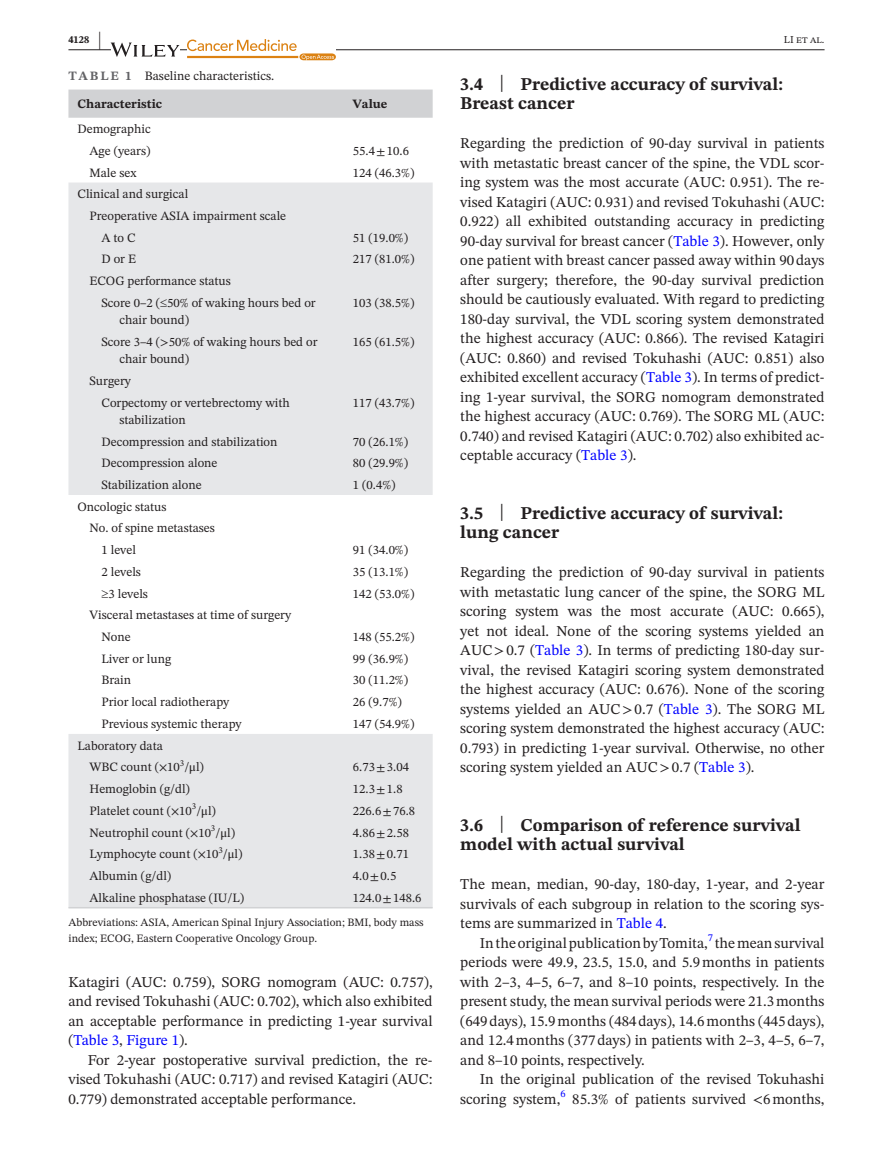
<style>
.page{position:relative;width:893px;height:1174px;background:#fff}
.page>*{position:absolute;margin:0;border:0;box-sizing:border-box;transform-origin:0 0}
.t1{font:700 18px/19.5px "STIX Two Text";color:#231f20}
.t2{font:15px/19.5px "STIX Two Text";color:#231f20;text-align:justify}
.t3{font:12.75px/21.8px "STIX Two Text";color:#231f20}
.t4{font:700 12.75px "STIX Two Text";color:#231f20}
.t5{font:11.25px/15.8px "STIX Two Text";color:#231f20}
.t6{font:10.5px "STIX Two Text";color:#231f20}
.t7{font:700 10.5px "STIX Two Text";color:#231f20}
.t8{font:10.5px "STIX Two Text";color:#00f}
.s1{font-size:21px}
.s2{font-weight:700;color:#636366}
.s3{font-family:"STIX"}
.s4{color:#00f}
.s5{font-weight:400;font-size:23.7px}
</style>
<div class="page">
<hr style="left:68px;top:49px;width:756px;height:1px;background:#231f20">
<svg style="left:111px;top:43px;width:68px;height:14px"></svg>
<svg style="left:187px;top:39px;width:149px;height:21px"></svg>
<div style="left:68px;top:90px;width:365px;height:28px;background:#d1d2d4"></div>
<svg style="left:68px;top:182px;width:365px;height:725px;fill:#e6e7e9"></svg>
<hr style="left:68px;top:907px;width:276px;height:1px;background:#d1d2d4">
<hr style="left:344px;top:907px;width:89px;height:1px;background:#d1d2d4">
<p class="t7" style="left:68px;top:32px;width:34px">4128 <span class="s1">|</span></p>
<p class="t6" style="left:784px;top:32px;width:42px">LI et al.</p>
<p class="t3" style="left:68px;top:65px;width:207px"><span class="s2">TABLE 1</span> Baseline characteristics.</p>
<p class="t4" style="left:77px;top:95px;width:86px">Characteristic</p>
<p class="t4" style="left:353px;top:95px;width:36px">Value</p>
<p class="t3" style="left:77px;top:118px;width:75px;text-align:right">Demographic<br>Age (years)</p>
<p class="t3" style="left:353px;top:140px;width:58px">55.4<span class="s3">±</span>10.6</p>
<p class="t3" style="left:89px;top:161px;width:49px">Male sex</p>
<p class="t3" style="left:353px;top:161px;width:63px">124 (46.3%)</p>
<p class="t3" style="left:77px;top:183px;width:112px">Clinical and surgical</p>
<p class="t3" style="left:89px;top:205px;width:198px">Preoperative ASIA impairment scale</p>
<p class="t3" style="left:101px;top:226px;width:36px">A to C</p>
<p class="t3" style="left:353px;top:226px;width:57px">51 (19.0%)</p>
<p class="t3" style="left:101px;top:248px;width:36px">D or E</p>
<p class="t3" style="left:353px;top:248px;width:63px">217 (81.0%)</p>
<p class="t3" style="left:101px;top:270px;width:216px;text-indent:-12px">ECOG performance status<br>Score 0–2 (≤50% of waking hours bed or</p>
<p class="t3" style="left:119px;top:309px;width:71px">chair bound)</p>
<p class="t3" style="left:353px;top:292px;width:63px">103 (38.5%)</p>
<p class="t3" style="left:119px;top:333px;width:200px;line-height:17.2px;text-indent:-18px">Score 3–4 (<span class="s3">&gt;</span>50% of waking hours bed or chair bound)</p>
<p class="t3" style="left:353px;top:331px;width:63px">165 (61.5%)</p>
<p class="t3" style="left:101px;top:369px;width:190px;text-indent:-12px">Surgery<br>Corpectomy or vertebrectomy with</p>
<p class="t3" style="left:119px;top:408px;width:68px">stabilization</p>
<p class="t3" style="left:353px;top:391px;width:63px">117 (43.7%)</p>
<p class="t3" style="left:101px;top:430px;width:178px">Decompression and stabilization</p>
<p class="t3" style="left:353px;top:430px;width:57px">70 (26.1%)</p>
<p class="t3" style="left:101px;top:452px;width:118px">Decompression alone</p>
<p class="t3" style="left:353px;top:452px;width:57px">80 (29.9%)</p>
<p class="t3" style="left:101px;top:474px;width:102px">Stabilization alone</p>
<p class="t3" style="left:353px;top:474px;width:44px">1 (0.4%)</p>
<p class="t3" style="left:77px;top:495px;width:91px">Oncologic status</p>
<p class="t3" style="left:89px;top:517px;width:127px">No. of spine metastases</p>
<p class="t3" style="left:101px;top:539px;width:36px">1 level</p>
<p class="t3" style="left:353px;top:539px;width:57px">91 (34.0%)</p>
<p class="t3" style="left:101px;top:560px;width:41px">2 levels</p>
<p class="t3" style="left:353px;top:560px;width:57px">35 (13.1%)</p>
<p class="t3" style="left:101px;top:582px;width:48px">≥3 levels</p>
<p class="t3" style="left:353px;top:582px;width:63px">142 (53.0%)</p>
<p class="t3" style="left:101px;top:604px;width:191px;text-indent:-12px">Visceral metastases at time of surgery<br>None</p>
<p class="t3" style="left:353px;top:626px;width:63px">148 (55.2%)</p>
<p class="t3" style="left:101px;top:647px;width:71px">Liver or lung</p>
<p class="t3" style="left:353px;top:647px;width:57px">99 (36.9%)</p>
<p class="t3" style="left:101px;top:669px;width:31px">Brain</p>
<p class="t3" style="left:353px;top:669px;width:57px">30 (11.2%)</p>
<p class="t3" style="left:101px;top:691px;width:129px">Prior local radiotherapy</p>
<p class="t3" style="left:353px;top:691px;width:50px">26 (9.7%)</p>
<p class="t3" style="left:101px;top:712px;width:142px">Previous systemic therapy</p>
<p class="t3" style="left:353px;top:712px;width:63px">147 (54.9%)</p>
<p class="t3" style="left:89px;top:734px;width:116px;text-indent:-12px">Laboratory data<br>WBC count (<span class="s3">×</span>10<sup>3</sup>/<span class="s3">μ</span>l)</p>
<p class="t3" style="left:353px;top:756px;width:58px">6.73<span class="s3">±</span>3.04</p>
<p class="t3" style="left:89px;top:778px;width:102px">Hemoglobin (g/dl)</p>
<p class="t3" style="left:353px;top:778px;width:51px">12.3<span class="s3">±</span>1.8</p>
<p class="t3" style="left:89px;top:799px;width:128px">Platelet count (<span class="s3">×</span>10<sup>3</sup>/<span class="s3">μ</span>l)</p>
<p class="t3" style="left:353px;top:799px;width:64px">226.6<span class="s3">±</span>76.8</p>
<p class="t3" style="left:89px;top:821px;width:147px">Neutrophil count (<span class="s3">×</span>10<sup>3</sup>/<span class="s3">μ</span>l)</p>
<p class="t3" style="left:353px;top:821px;width:58px">4.86<span class="s3">±</span>2.58</p>
<p class="t3" style="left:89px;top:843px;width:155px">Lymphocyte count (<span class="s3">×</span>10<sup>3</sup>/<span class="s3">μ</span>l)</p>
<p class="t3" style="left:353px;top:843px;width:58px">1.38<span class="s3">±</span>0.71</p>
<p class="t3" style="left:89px;top:864px;width:83px">Albumin (g/dl)</p>
<p class="t3" style="left:353px;top:864px;width:45px">4.0<span class="s3">±</span>0.5</p>
<p class="t3" style="left:89px;top:886px;width:156px">Alkaline phosphatase (IU/L)</p>
<p class="t3" style="left:353px;top:886px;width:70px">124.0<span class="s3">±</span>148.6</p>
<p class="t5" style="left:68px;top:914px;width:357px">Abbreviations: ASIA, American Spinal Injury Association; BMI, body mass index; ECOG, Eastern Cooperative Oncology Group.</p>
<p class="t2" style="left:68px;top:972px;width:366px">Katagiri (AUC: 0.759), SORG nomogram (AUC: 0.757), and revised Tokuhashi (AUC: 0.702), which also exhibited an acceptable performance in predicting 1-year survival (<span class="s4">Table 3</span>, <span class="s4">Figure 1</span>).</p>
<p class="t2" style="left:68px;top:1050px;width:366px;text-indent:20px">For 2-year postoperative survival prediction, the re&shy;vised Tokuhashi (AUC: 0.717) and revised Katagiri (AUC:<br>0.779) demonstrated acceptable performance.</p>
<p class="t1" style="left:460px;top:74px;width:324px">3.4 <span class="s5">|</span> Predictive accuracy of survival:<br>Breast cancer</p>
<p class="t2" style="left:460px;top:133px;width:366px">Regarding the prediction of 90-day survival in patients with metastatic breast cancer of the spine, the VDL scor&shy;ing system was the most accurate (AUC: 0.951). The re&shy;vised Katagiri (AUC: 0.931) and revised Tokuhashi (AUC:<br>0.922) all exhibited outstanding accuracy in predicting 90-day survival for breast cancer (<span class="s4">Table 3</span>). However, only one patient with breast cancer passed away within 90days after surgery; therefore, the 90-day survival prediction should be cautiously evaluated. With regard to predicting 180-day survival, the VDL scoring system demonstrated the highest accuracy (AUC: 0.866). The revised Katagiri (AUC: 0.860) and revised Tokuhashi (AUC: 0.851) also exhibited excellent accuracy (<span class="s4">Table 3</span>). In terms of predict&shy;ing 1-year survival, the SORG nomogram demonstrated the highest accuracy (AUC: 0.769). The SORG ML (AUC:<br>0.740) and revised Katagiri (AUC: 0.702) also exhibited ac&shy;ceptable accuracy (<span class="s4">Table 3</span>).</p>
<p class="t1" style="left:460px;top:503px;width:324px">3.5 <span class="s5">|</span> Predictive accuracy of survival: lung cancer</p>
<p class="t2" style="left:460px;top:562px;width:366px">Regarding the prediction of 90-day survival in patients with metastatic lung cancer of the spine, the SORG ML scoring system was the most accurate (AUC: 0.665), yet not ideal. None of the scoring systems yielded an AUC<span class="s3">&gt;</span>0.7 (<span class="s4">Table 3</span>). In terms of predicting 180-day sur&shy;vival, the revised Katagiri scoring system demonstrated the highest accuracy (AUC: 0.676). None of the scoring systems yielded an AUC<span class="s3">&gt;</span>0.7 (<span class="s4">Table 3</span>). The SORG ML scoring system demonstrated the highest accuracy (AUC:<br>0.793) in predicting 1-year survival. Otherwise, no other scoring system yielded an AUC<span class="s3">&gt;</span>0.7 (<span class="s4">Table 3</span>).</p>
<p class="t1" style="left:460px;top:815px;width:342px">3.6 <span class="s5">|</span> Comparison of reference survival model with actual survival</p>
<p class="t2" style="left:460px;top:874px;width:366px">The mean, median, 90-day, 180-day, 1-year, and 2-year</p>
<p class="t2" style="left:460px;top:894px;width:366px">survivals of each subgroup in relation to the scoring sys-</p>
<p class="t2" style="left:460px;top:913px;width:208px">tems are summarized in <span class="s4">Table 4</span>.</p>
<p class="t2" style="left:480px;top:933px;width:230px">In the original publication by Tomita,</p>
<p class="t8" style="left:708px;top:930px;width:7px">7</p>
<p class="t2" style="left:460px;top:933px;width:366px;text-indent:255px">the mean survival periods were 49.9, 23.5, 15.0, and 5.9months in patients with 2–3, 4–5, 6–7, and 8–10 points, respectively. In the present study, the mean survival periods were 21.3months (649days), 15.9months (484days), 14.6months (445days), and 12.4months (377days) in patients with 2–3, 4–5, 6–7, and 8–10 points, respectively.</p>
<p class="t2" style="left:460px;top:1069px;width:366px;text-indent:20px">In the original publication of the revised Tokuhashi scoring system,</p>
<p class="t8" style="left:560px;top:1086px;width:7px">6</p>
<p class="t2" style="left:572px;top:1089px;width:254px">85.3% of patients survived <span class="s3">&lt;</span>6months,</p>
</div>
